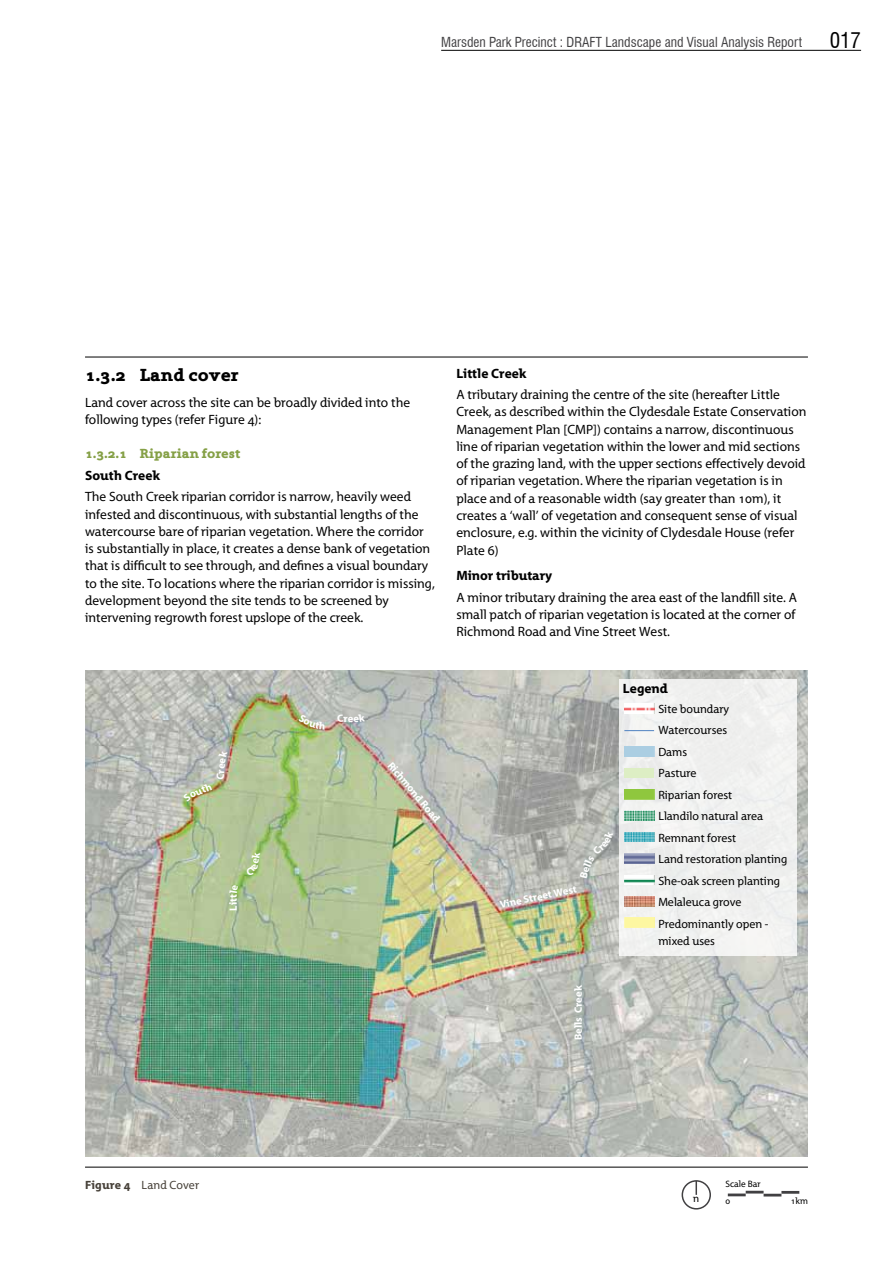
<style>
.page{position:relative;width:893px;height:1263px;background:#fff}
.page>*{position:absolute;margin:0;border:0;box-sizing:border-box;transform-origin:0 0}
.t1{font:condensed 21px "Swiss 721 BT";color:#000}
.t2{font:700 18px "Grandesign Neue Serif";color:#000}
.t3{font:13.5px/17.2px "Grandesign Neue Roman";color:#000}
.t4{font:condensed 13.5px "Swiss 721 BT";color:#414042}
.t5{font:700 13.5px "Grandesign Neue Roman";color:#000}
.t6{font:700 13.5px "Grandesign Neue Serif";color:#85a046}
.t7{font:12px/21.5px "Grandesign Neue Roman";color:#000}
.t8{font:12px "Grandesign Neue Roman";letter-spacing:.01em;color:#464038}
.t9{font:10.65px "Grandesign Neue Roman";color:#000}
.t10{font:700 10.5px "Grandesign Neue Roman";color:#fff}
.t11{font:9.3px "Grandesign Neue Roman";color:#000}
.s1{font-weight:700}
</style>
<div class="page">
<hr style="left:85px;top:357px;width:723px;height:1px;background:#000">
<hr style="left:85px;top:1167px;width:723px;height:1px;background:#000">
<hr style="left:441px;top:50px;width:420px;height:1px;background:#000">
<img style="left:85px;top:670px;width:723px;height:487px">
<div style="left:619px;top:679px;width:178px;height:276px;background:#f0f1f0"></div>
<img style="left:624px;top:875px;width:30px;height:10px">
<img style="left:624px;top:918px;width:30px;height:9px">
<img style="left:624px;top:789px;width:30px;height:10px">
<div style="left:624px;top:768px;width:30px;height:10px;background:#ddeec4"></div>
<img style="left:624px;top:704px;width:30px;height:9px">
<img style="left:624px;top:811px;width:30px;height:9px">
<img style="left:624px;top:832px;width:30px;height:10px">
<img style="left:624px;top:854px;width:30px;height:9px">
<img style="left:624px;top:896px;width:30px;height:10px">
<hr style="left:728px;top:1193px;width:18px;height:3px;background:#414042">
<svg style="left:746px;top:1191px;width:35px;height:5px"></svg>
<hr style="left:781px;top:1191px;width:18px;height:3px;background:#414042">
<div style="left:682px;top:1180px;width:29px;height:29px;border:2px solid #414042;border-radius:50%"></div>
<svg style="left:695px;top:1181px;width:2px;height:14px"></svg>
<hr style="left:624px;top:730px;width:30px;height:1px;background:#4f82c1">
<img style="left:183px;top:750px;width:45px;height:51px">
<svg style="left:298px;top:714px;width:27px;height:15px"></svg>
<svg style="left:337px;top:714px;width:28px;height:8px"></svg>
<svg style="left:580px;top:830px;width:34px;height:49px;background:#b5b9b4"></svg>
<svg style="left:229px;top:885px;width:9px;height:9px"></svg>
<svg style="left:246px;top:851px;width:14px;height:24px"></svg>
<p class="t4" style="left:441px;top:34px;width:363px">Marsden Park Precinct : DRAFT Landscape and Visual Analysis Report</p>
<h1 class="t1" style="left:830px;top:28px;width:33px">017</h1>
<h2 class="t2" style="left:85px;top:365px;width:155px">1.3.2 Land cover</h2>
<p class="t3" style="left:85px;top:394px;width:327px">Land cover across the site can be broadly divided into the following types (refer Figure 4):</p>
<p class="t6" style="left:85px;top:446px;width:157px">1.3.2.1 Riparian forest</p>
<p class="t5" style="left:85px;top:467px;width:77px">South Creek</p>
<p class="t3" style="left:85px;top:488px;width:351px">The South Creek riparian corridor is narrow, heavily weed infested and discontinuous, with substantial lengths of the watercourse bare of riparian vegetation. Where the corridor is substantially in place, it creates a dense bank of vegetation that is difficult to see through, and defines a visual boundary to the site. To locations where the riparian corridor is missing, development beyond the site tends to be screened by intervening regrowth forest upslope of the creek.</p>
<p class="t5" style="left:456px;top:365px;width:72px">Little Creek</p>
<p class="t3" style="left:456px;top:386px;width:352px">A tributary draining the centre of the site (hereafter Little Creek, as described within the Clydesdale Estate Conservation Management Plan [CMP]) contains a narrow, discontinuous line of riparian vegetation within the lower and mid sections of the grazing land, with the upper sections effectively devoid of riparian vegetation. Where the riparian vegetation is in place and of a reasonable width (say greater than 10m), it creates a ‘wall’ of vegetation and consequent sense of visual enclosure, e.g. within the vicinity of Clydesdale House (refer Plate 6)</p>
<p class="t5" style="left:456px;top:568px;width:97px">Minor tributary</p>
<p class="t3" style="left:456px;top:589px;width:342px">A minor tributary draining the area east of the landfill site. A small patch of riparian vegetation is located at the corner of<br>Richmond Road and Vine Street West.</p>
<p class="t10" style="left:227px;top:910px;width:18px;rotate:-90deg">Litt</p>
<p class="t10" style="left:344px;top:712px;width:6px">r</p>
<p class="t10" style="left:353px;top:712px;width:7px">e</p>
<p class="t10" style="left:394px;top:759px;width:76px;rotate:50deg">Richmond Road</p>
<p class="t10" style="left:499px;top:898px;width:80px;rotate:-11deg">Vine Street West</p>
<p class="t10" style="left:572px;top:1040px;width:56px;rotate:-90deg">Bells Creek</p>
<p class="t5" style="left:623px;top:681px;width:46px">Legend</p>
<p class="t7" style="left:658px;top:698px;width:131px">Site boundary<br>Watercourses<br>Dams<br>Pasture<br>Riparian forest<br>Llandilo natural area<br>Remnant forest<br>Land restoration planting<br>She-oak screen planting<br>Melaleuca grove<br>Predominantly open -</p>
<p class="t7" style="left:658px;top:930px;width:58px">mixed uses</p>
<p class="t8" style="left:85px;top:1178px;width:116px"><span class="s1">Figure 4</span> Land Cover</p>
<p class="t11" style="left:725px;top:1178px;width:37px">Scale Bar</p>
<p class="t9" style="left:693px;top:1192px;width:8px">n</p>
<p class="t11" style="left:791px;top:1196px;width:19px">1km</p>
<p class="t11" style="left:725px;top:1196px;width:6px">0</p>
</div>
